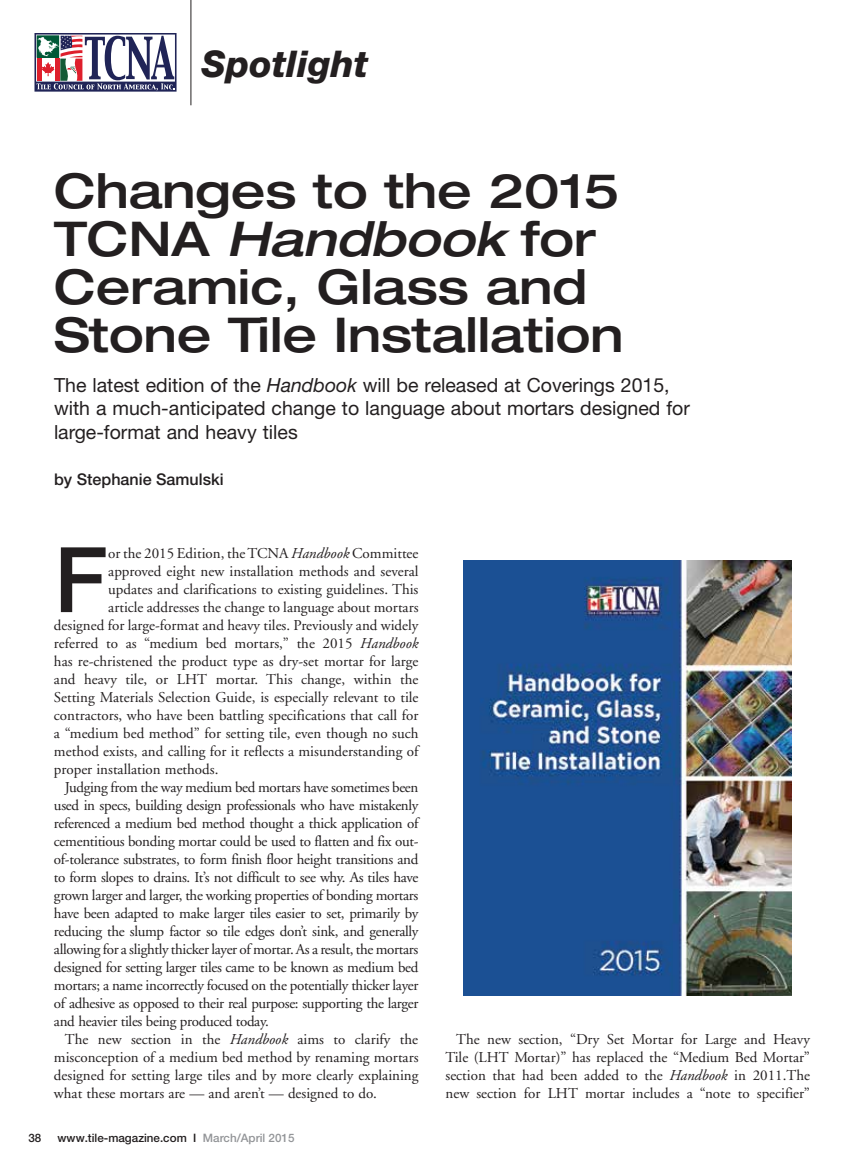
<style>
.page{position:relative;width:864px;height:1161px;background:#fff}
.page>*{position:absolute;margin:0;border:0;box-sizing:border-box;transform-origin:0 0}
.t1{font:500 90.6px "Helvetica Neue";color:#231f20}
.t2{font:500 expanded 48px/48px "Helvetica Neue";color:#231f20}
.t3{font:italic 800 36.9px "Helvetica Neue";color:#231f20}
.t4{font:19.5px/23.4px "Helvetica Neue";color:#231f20}
.t5{font:500 16.2px "Helvetica Neue";color:#231f20}
.t6{font:15px/18px "Adobe Garamond";color:#231f20;text-align:justify}
.t7{font:15px "Adobe Garamond";letter-spacing:-.02em;color:#231f20}
.t8{font:500 11.7px "Helvetica Neue";color:#231f20}
.s1{font-style:italic}
.s2{color:#939598}
</style>
<div class="page">
<svg style="left:35px;top:33px;width:142px;height:59px"></svg>
<hr style="left:191px;top:0;width:1px;height:105px;background:#231f20">
<img style="left:464px;top:561px;width:327px;height:434px">
<h3 class="t3" style="left:202px;top:41px;width:168px">Spotlight</h3>
<h2 class="t2" style="left:54px;top:165px;width:571px">Changes to the 2015<br>TCNA <span class="s1">Handbook</span> for<br>Ceramic, Glass and<br>Stone Tile Installation</h2>
<h3 class="t4" style="left:54px;top:373px;width:637px">The latest edition of the <span class="s1">Handbook</span> will be released at Coverings 2015, with a much-anticipated change to language about mortars designed for large-format and heavy tiles</h3>
<p class="t5" style="left:54px;top:469px;width:171px">by Stephanie Samulski</p>
<h1 class="t1" style="left:54px;top:526px;width:55px">F</h1>
<p class="t6" style="left:108px;top:545px;width:312px">or the 2015 Edition, the TCNA <span class="s1">Handbook</span> Committee</p>
<p class="t6" style="left:108px;top:563px;width:312px">approved eight new installation methods and several</p>
<p class="t6" style="left:108px;top:581px;width:312px">updates and clarifications to existing guidelines. This</p>
<p class="t6" style="left:108px;top:599px;width:312px">article addresses the change to language about mortars</p>
<p class="t6" style="left:54px;top:617px;width:366px">designed for large-format and heavy tiles. Previously and widely</p>
<p class="t6" style="left:54px;top:635px;width:366px">referred to as “medium bed mortars,” the 2015 <span class="s1">Handbook</span></p>
<p class="t6" style="left:54px;top:653px;width:366px">has re-christened the product type as dry-set mortar for large</p>
<p class="t6" style="left:54px;top:671px;width:366px">and heavy tile, or LHT mortar. This change, within the</p>
<p class="t6" style="left:54px;top:689px;width:366px">Setting Materials Selection Guide, is especially relevant to tile</p>
<p class="t6" style="left:54px;top:707px;width:366px">contractors, who have been battling specifications that call for</p>
<p class="t6" style="left:54px;top:725px;width:366px">a “medium bed method” for setting tile, even though no such</p>
<p class="t6" style="left:54px;top:743px;width:366px">method exists, and calling for it reflects a misunderstanding of</p>
<p class="t6" style="left:54px;top:761px;width:166px">proper installation methods.</p>
<p class="t7" style="left:65px;top:779px;width:355px">Judging from the way medium bed mortars have sometimes been</p>
<p class="t7" style="left:54px;top:797px;width:366px">used in specs, building design professionals who have mistakenly</p>
<p class="t7" style="left:54px;top:815px;width:366px">referenced a medium bed method thought a thick application of</p>
<p class="t7" style="left:54px;top:833px;width:366px">cementitious bonding mortar could be used to flatten and fix out-</p>
<p class="t7" style="left:54px;top:851px;width:366px">of-tolerance substrates, to form finish floor height transitions and</p>
<p class="t7" style="left:54px;top:869px;width:366px">to form slopes to drains. It’s not difficult to see why. As tiles have</p>
<p class="t7" style="left:54px;top:887px;width:366px">grown larger and larger, the working properties of bonding mortars</p>
<p class="t7" style="left:54px;top:905px;width:366px">have been adapted to make larger tiles easier to set, primarily by</p>
<p class="t7" style="left:54px;top:923px;width:366px">reducing the slump factor so tile edges don’t sink, and generally</p>
<p class="t7" style="left:54px;top:941px;width:366px">allowing for a slightly thicker layer of mortar. As a result, the mortars</p>
<p class="t7" style="left:54px;top:959px;width:366px">designed for setting larger tiles came to be known as medium bed</p>
<p class="t7" style="left:54px;top:977px;width:366px">mortars; a name incorrectly focused on the potentially thicker layer</p>
<p class="t7" style="left:54px;top:995px;width:366px">of adhesive as opposed to their real purpose: supporting the larger</p>
<p class="t7" style="left:54px;top:1013px;width:216px">and heavier tiles being produced today.</p>
<p class="t6" style="left:65px;top:1031px;width:355px">The new section in the <span class="s1">Handbook</span> aims to clarify the</p>
<p class="t6" style="left:54px;top:1049px;width:366px">misconception of a medium bed method by renaming mortars</p>
<p class="t6" style="left:54px;top:1067px;width:366px">designed for setting large tiles and by more clearly explaining</p>
<p class="t6" style="left:54px;top:1085px;width:325px">what these mortars are — and aren’t — designed to do.</p>
<p class="t8" style="left:28px;top:1131px;width:14px">38</p>
<p class="t8" style="left:58px;top:1131px;width:238px">www.tile-magazine.com I <span class="s2">March/April 2015</span></p>
<p class="t6" style="left:446px;top:1031px;width:366px;text-indent:11px">The new section, “Dry Set Mortar for Large and Heavy Tile (LHT Mortar)” has replaced the “Medium Bed Mortar” section that had been added to the <span class="s1">Handbook</span> in 2011.The new section for LHT mortar includes a “note to specifier”</p>
</div>
